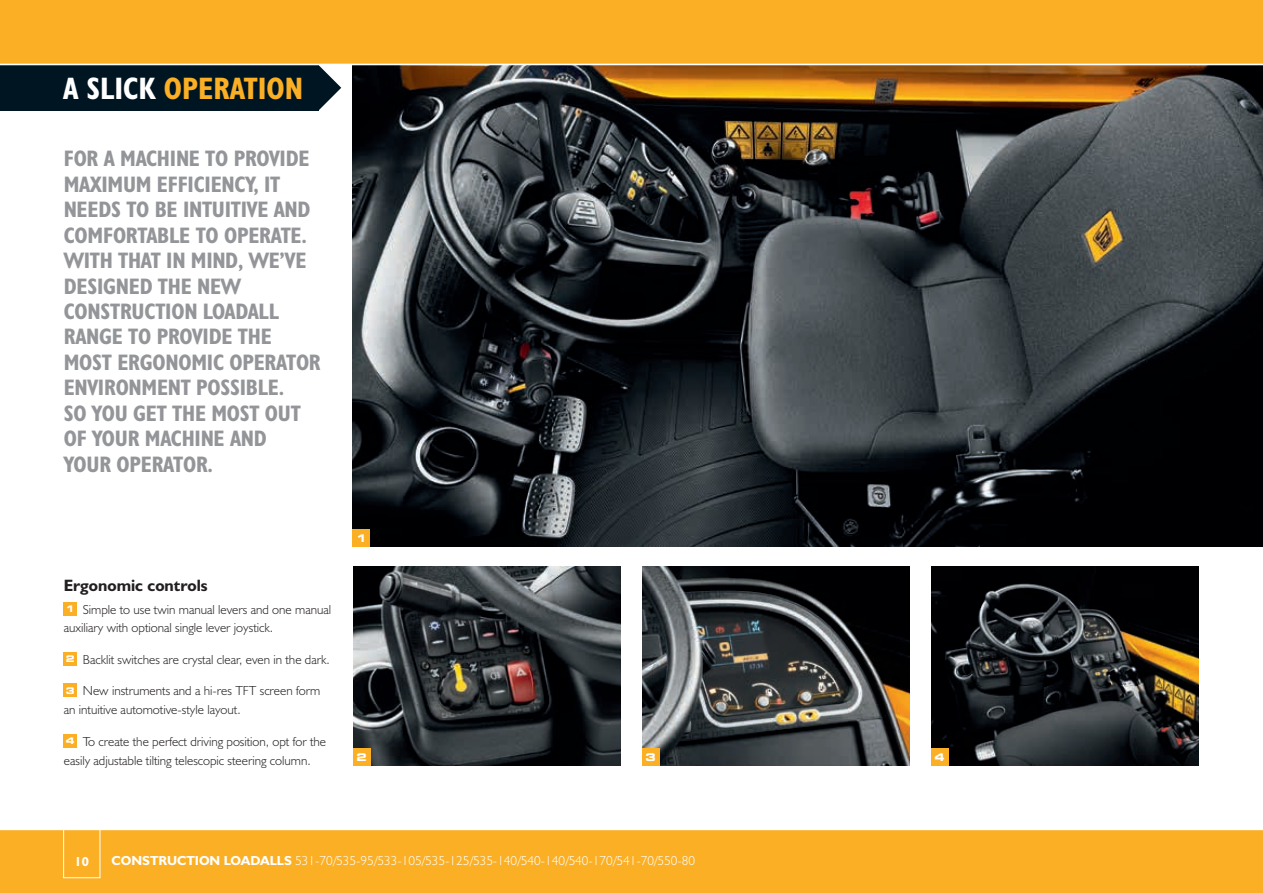
<style>
.page{position:relative;width:1263px;height:893px;background:#fff}
.page>*{position:absolute;margin:0;border:0;box-sizing:border-box;transform-origin:0 0}
.t1{font:31.2px "JCB Bold Condensed";color:#fbaf25}
.t2{font:22.5px/25.5px "JCB Bold Condensed";letter-spacing:-.01em;color:#939598}
.t3{font:16.5px "JCB Bold";color:#231f20}
.t4{font:13.2px/18.8px "JCB Light";color:#231f20}
.t5{font:13.2px "JCB Light";color:#fff}
.t6{font:13.2px "JCB Bold";color:#fff}
.t7{font:700 expanded 10.5px "Square 721 BT";color:#fff}
.s1{color:#fff}
.s2{font-family:"Square 721 BT";font-weight:700;font-stretch:expanded;font-size:9.15px;color:#fff}
.s3{font-family:"JCB Bold"}
</style>
<div class="page">
<img style="left:353px;top:65px;width:910px;height:481px">
<svg style="left:319px;top:65px;width:22px;height:45px"></svg>
<div style="left:0;top:54px;width:319px;height:57px;background:#001522"></div>
<div style="left:0;top:0;width:1263px;height:64px;background:#fbaf25"></div>
<div style="left:0;top:829px;width:1263px;height:64px;background:#fbaf25"></div>
<hr style="left:0;top:829px;width:1263px;height:1px;background:#fff">
<img style="left:642px;top:567px;width:268px;height:198px">
<img style="left:353px;top:567px;width:268px;height:198px">
<div style="left:642px;top:748px;width:17px;height:17px;background:#fbaf25"></div>
<div style="left:353px;top:748px;width:17px;height:17px;background:#fbaf25"></div>
<div style="left:63px;top:819px;width:37px;height:59px;border:1px solid #fff"></div>
<div style="left:64px;top:602px;width:13px;height:13px;background:#fbaf25"></div>
<div style="left:64px;top:652px;width:13px;height:13px;background:#fbaf25"></div>
<div style="left:64px;top:684px;width:13px;height:13px;background:#fbaf25"></div>
<div style="left:64px;top:734px;width:13px;height:13px;background:#fbaf25"></div>
<img style="left:931px;top:567px;width:268px;height:198px">
<div style="left:931px;top:748px;width:17px;height:17px;background:#fbaf25"></div>
<div style="left:353px;top:529px;width:17px;height:17px;background:#fbaf25"></div>
<hr style="left:0;top:64px;width:1263px;height:1px;background:#fff">
<h1 class="t1" style="left:63px;top:69px;width:241px"><span class="s1">A SLICK</span> OPERATION</h1>
<p class="t2" style="left:64px;top:145px;width:258px">FOR A MACHINE TO PROVIDE<br>MAXIMUM EFFICIENCY, IT<br>NEEDS TO BE INTUITIVE AND<br>COMFORTABLE TO OPERATE.<br>WITH THAT IN MIND, WE’VE<br>DESIGNED THE NEW<br>CONSTRUCTION LOADALL<br>RANGE TO PROVIDE THE<br>MOST ERGONOMIC OPERATOR<br>ENVIRONMENT POSSIBLE.<br>SO YOU GET THE MOST OUT<br>OF YOUR MACHINE AND<br>YOUR OPERATOR.</p>
<p class="t3" style="left:64px;top:575px;width:145px">Ergonomic controls</p>
<p class="t4" style="left:64px;top:600px;width:269px"><span class="s2">1</span> Simple to use twin manual levers and one manual auxiliary with optional single lever joystick.</p>
<p class="t4" style="left:66px;top:650px;width:265px"><span class="s2">2</span> Backlit switches are crystal clear, even in the dark.</p>
<p class="t4" style="left:64px;top:681px;width:258px"><span class="s2">3</span> New instruments and a hi-res TFT screen form an intuitive automotive-style layout.</p>
<p class="t4" style="left:64px;top:732px;width:264px"><span class="s2">4</span> To create the perfect driving position, opt for the easily adjustable tilting telescopic steering column.</p>
<p class="t7" style="left:356px;top:532px;width:12px">1</p>
<p class="t7" style="left:356px;top:751px;width:12px">2</p>
<p class="t7" style="left:645px;top:751px;width:12px">3</p>
<p class="t6" style="left:75px;top:853px;width:16px">10</p>
<p class="t5" style="left:112px;top:852px;width:585px"><span class="s3">CONSTRUCTION LoadallS</span> 531-70/535-95/533-105/535-125/535-140/540-140/540-170/541-70/550-80</p>
<p class="t7" style="left:934px;top:751px;width:12px">4</p>
</div>
